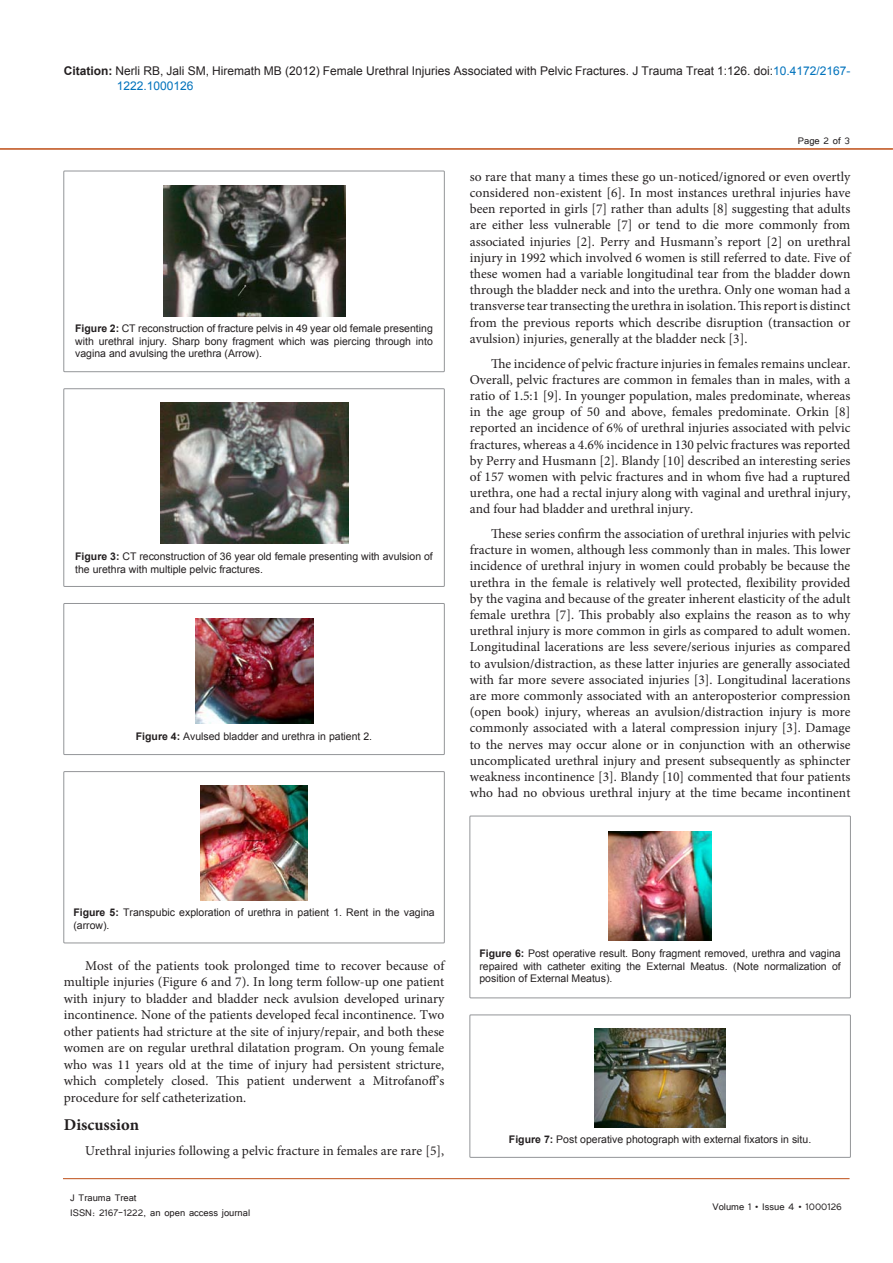
<style>
.page{position:relative;width:893px;height:1263px;background:#fff}
.page>*{position:absolute;margin:0;border:0;box-sizing:border-box;transform-origin:0 0}
.List_Paragraph{font:700 16.5px "Minion Pro";color:#231f20}
.t1{font:13.5px/16.2px "Minion Pro";color:#231f20;text-align:justify}
.t2{font:12px/14.4px "Arial";color:#231f20}
.t3{font:12px "Tunga";color:#231f20}
.t4{font:10.5px/12.6px "Arial";color:#231f20;text-align:justify}
.s1{font-weight:700}
.s2{color:#0072bc}
</style>
<div class="page">
<hr style="left:0;top:148px;width:893px;height:2px;background:#be4e16">
<hr style="left:63px;top:1178px;width:787px;height:1px;background:#be4e16">
<div style="left:64px;top:171px;width:380px;height:201px;border:1px solid #939598"></div>
<img style="left:163px;top:185px;width:182px;height:131px">
<div style="left:64px;top:389px;width:380px;height:197px;border:1px solid #939598"></div>
<img style="left:160px;top:403px;width:188px;height:141px">
<div style="left:64px;top:603px;width:380px;height:151px;border:1px solid #939598"></div>
<img style="left:195px;top:618px;width:118px;height:106px">
<div style="left:64px;top:772px;width:380px;height:171px;border:1px solid #939598"></div>
<img style="left:201px;top:785px;width:106px;height:115px">
<div style="left:470px;top:816px;width:380px;height:182px;border:1px solid #939598"></div>
<img style="left:608px;top:832px;width:104px;height:109px">
<div style="left:470px;top:1015px;width:380px;height:142px;border:1px solid #939598"></div>
<img style="left:595px;top:1029px;width:131px;height:98px">
<p class="t2" style="left:117px;top:64px;width:735px;text-indent:-53px"><span class="s1">Citation:</span> Nerli RB, Jali SM, Hiremath MB (2012) Female Urethral Injuries Associated with Pelvic Fractures. J Trauma Treat 1:126. doi:<span class="s2">10.4172/2167-<br>1222.1000126</span></p>
<p class="t4" style="left:75px;top:322px;width:359px"><span class="s1">Figure 2:</span> CT reconstruction of fracture pelvis in 49 year old female presenting with urethral injury. Sharp bony fragment which was piercing through into vagina and avulsing the urethra (Arrow).</p>
<p class="t4" style="left:75px;top:550px;width:359px"><span class="s1">Figure 3:</span> CT reconstruction of 36 year old female presenting with avulsion of the urethra with multiple pelvic fractures.</p>
<p class="t4" style="left:136px;top:730px;width:238px"><span class="s1">Figure 4:</span> Avulsed bladder and urethra in patient 2.</p>
<p class="t3" style="left:798px;top:133px;width:53px">Page 2 of 3</p>
<p class="t1" style="left:470px;top:168px;width:382px">so rare that many a times these go un-noticed/ignored or even overtly considered non-existent [6]. In most instances urethral injuries have been reported in girls [7] rather than adults [8] suggesting that adults are either less vulnerable [7] or tend to die more commonly from associated injuries [2]. Perry and Husmann’s report [2] on urethral injury in 1992 which involved 6 women is still referred to date. Five of these women had a variable longitudinal tear from the bladder down through the bladder neck and into the urethra. Only one woman had a transverse tear transecting the urethra in isolation. This report is distinct from the previous reports which describe disruption (transaction or avulsion) injuries, generally at the bladder neck [3].</p>
<p class="t1" style="left:470px;top:355px;width:382px;text-indent:21px">The incidence of pelvic fracture injuries in females remains unclear.<br>Overall, pelvic fractures are common in females than in males, with a ratio of 1.5:1 [9]. In younger population, males predominate, whereas in the age group of 50 and above, females predominate. Orkin [8] reported an incidence of 6% of urethral injuries associated with pelvic fractures, whereas a 4.6% incidence in 130 pelvic fractures was reported by Perry and Husmann [2]. Blandy [10] described an interesting series of 157 women with pelvic fractures and in whom five had a ruptured urethra, one had a rectal injury along with vaginal and urethral injury, and four had bladder and urethral injury.</p>
<p class="t1" style="left:470px;top:526px;width:382px;text-indent:21px">These series confirm the association of urethral injuries with pelvic fracture in women, although less commonly than in males. This lower incidence of urethral injury in women could probably be because the urethra in the female is relatively well protected, flexibility provided by the vagina and because of the greater inherent elasticity of the adult female urethra [7]. This probably also explains the reason as to why urethral injury is more common in girls as compared to adult women.<br>Longitudinal lacerations are less severe/serious injuries as compared to avulsion/distraction, as these latter injuries are generally associated with far more severe associated injuries [3]. Longitudinal lacerations are more commonly associated with an anteroposterior compression (open book) injury, whereas an avulsion/distraction injury is more commonly associated with a lateral compression injury [3]. Damage to the nerves may occur alone or in conjunction with an otherwise uncomplicated urethral injury and present subsequently as sphincter weakness incontinence [3]. Blandy [10] commented that four patients who had no obvious urethral injury at the time became incontinent</p>
<p class="t4" style="left:73px;top:906px;width:363px"><span class="s1">Figure 5:</span> Transpubic exploration of urethra in patient 1. Rent in the vagina (arrow).</p>
<p class="t1" style="left:64px;top:957px;width:382px;text-indent:21px">Most of the patients took prolonged time to recover because of multiple injuries (Figure 6 and 7). In long term follow-up one patient with injury to bladder and bladder neck avulsion developed urinary incontinence. None of the patients developed fecal incontinence. Two other patients had stricture at the site of injury/repair, and both these women are on regular urethral dilatation program. On young female who was 11 years old at the time of injury had persistent stricture, which completely closed. This patient underwent a Mitrofanoff’s procedure for self catheterization.</p>
<p class="List_Paragraph" style="left:64px;top:1113px;width:77px">Discussion</p>
<p class="t1" style="left:85px;top:1143px;width:361px">Urethral injuries following a pelvic fracture in females are rare [5],</p>
<p class="t3" style="left:70px;top:1190px;width:68px">J Trauma Treat</p>
<p class="t3" style="left:70px;top:1204px;width:181px">ISSN: 2167-1222, an open access journal</p>
<p class="t4" style="left:479px;top:947px;width:363px"><span class="s1">Figure 6:</span> Post operative result. Bony fragment removed, urethra and vagina repaired with catheter exiting the External Meatus. (Note normalization of position of External Meatus).</p>
<p class="t4" style="left:509px;top:1133px;width:304px"><span class="s1">Figure 7:</span> Post operative photograph with external fixators in situ.</p>
<p class="t3" style="left:712px;top:1199px;width:131px">Volume 1 • Issue 4 • 1000126</p>
</div>
